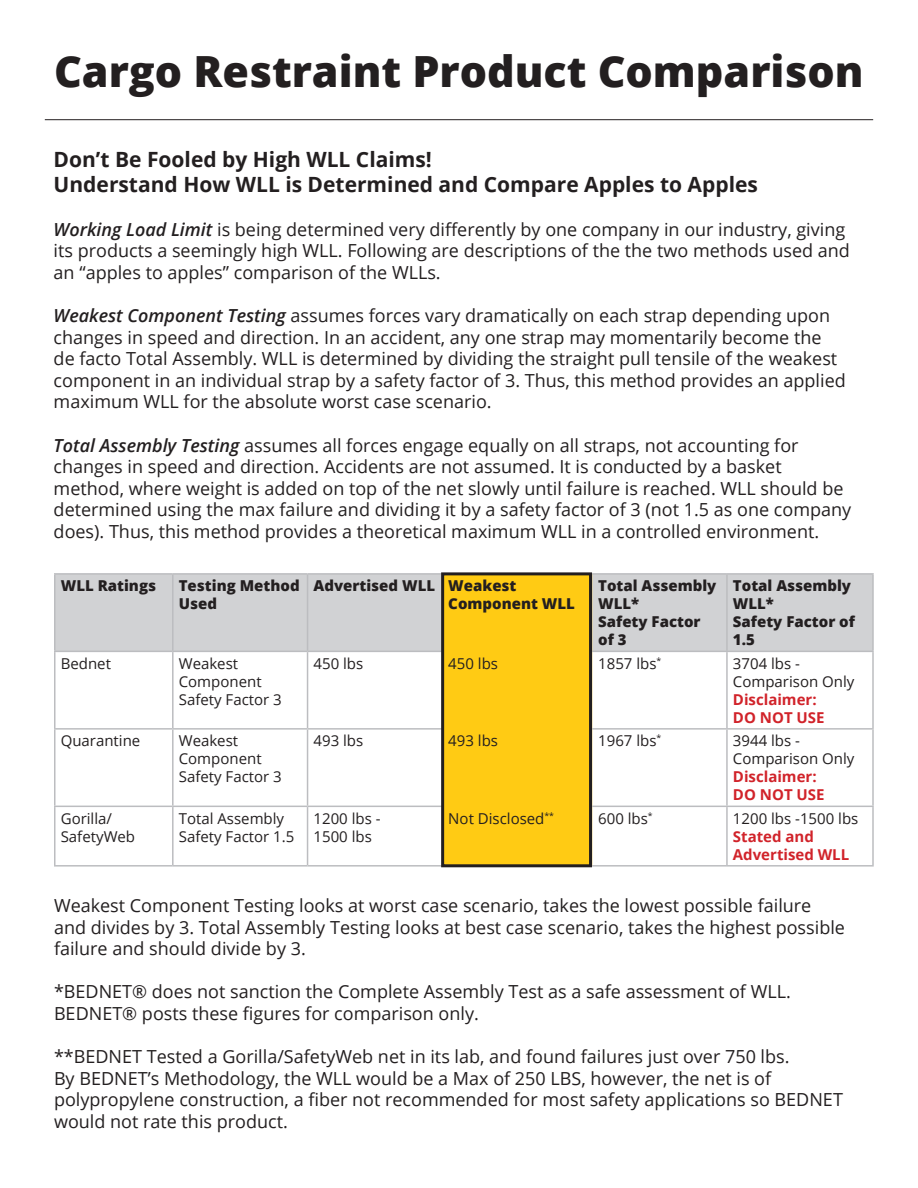
<style>
.page{position:relative;width:918px;height:1188px;background:#fff}
.page>*{position:absolute;margin:0;border:0;box-sizing:border-box;transform-origin:0 0}
.t1{font:800 43.05px "Open Sans";color:#231f20}
.t2{font:700 21px "Open Sans";color:#231f20}
.t3{font:18px/21.6px "Open Sans";color:#231f20}
.t4{font:15px/18px "Open Sans";color:#231f20}
.t5{font:800 15px/18px "Open Sans";color:#231f20}
.t6{font:700 15px "Open Sans";color:#d1232a}
.s1{font-weight:600;font-style:italic}
</style>
<div class="page">
<hr style="left:45px;top:119px;width:828px;height:1px;background:#231f20">
<div style="left:56px;top:575px;width:816px;height:76px;background:#d1d2d4"></div>
<div style="left:445px;top:576px;width:143px;height:287px;background:#ffcb14"></div>
<hr style="left:54px;top:573px;width:119px;height:2px;background:#bcbdc0">
<hr style="left:54px;top:575px;width:2px;height:76px;background:#bcbdc0">
<hr style="left:173px;top:573px;width:135px;height:2px;background:#bcbdc0">
<hr style="left:172px;top:575px;width:2px;height:76px;background:#bcbdc0">
<hr style="left:308px;top:573px;width:134px;height:2px;background:#bcbdc0">
<hr style="left:307px;top:575px;width:1px;height:76px;background:#bcbdc0">
<hr style="left:592px;top:573px;width:135px;height:2px;background:#bcbdc0">
<hr style="left:727px;top:573px;width:147px;height:2px;background:#bcbdc0">
<hr style="left:726px;top:575px;width:2px;height:76px;background:#bcbdc0">
<hr style="left:872px;top:575px;width:2px;height:76px;background:#bcbdc0">
<hr style="left:54px;top:651px;width:119px;height:1px;background:#bcbdc0">
<hr style="left:54px;top:652px;width:2px;height:76px;background:#bcbdc0">
<hr style="left:173px;top:651px;width:135px;height:1px;background:#bcbdc0">
<hr style="left:172px;top:652px;width:2px;height:76px;background:#bcbdc0">
<hr style="left:308px;top:651px;width:134px;height:1px;background:#bcbdc0">
<hr style="left:307px;top:652px;width:1px;height:76px;background:#bcbdc0">
<hr style="left:592px;top:651px;width:135px;height:1px;background:#bcbdc0">
<hr style="left:727px;top:651px;width:147px;height:1px;background:#bcbdc0">
<hr style="left:726px;top:652px;width:2px;height:76px;background:#bcbdc0">
<hr style="left:872px;top:652px;width:2px;height:76px;background:#bcbdc0">
<hr style="left:54px;top:728px;width:119px;height:2px;background:#bcbdc0">
<hr style="left:54px;top:730px;width:2px;height:76px;background:#bcbdc0">
<hr style="left:173px;top:728px;width:135px;height:2px;background:#bcbdc0">
<hr style="left:172px;top:730px;width:2px;height:76px;background:#bcbdc0">
<hr style="left:308px;top:728px;width:134px;height:2px;background:#bcbdc0">
<hr style="left:307px;top:730px;width:1px;height:76px;background:#bcbdc0">
<hr style="left:592px;top:728px;width:135px;height:2px;background:#bcbdc0">
<hr style="left:727px;top:728px;width:147px;height:2px;background:#bcbdc0">
<hr style="left:726px;top:730px;width:2px;height:76px;background:#bcbdc0">
<hr style="left:872px;top:730px;width:2px;height:76px;background:#bcbdc0">
<hr style="left:54px;top:806px;width:119px;height:1px;background:#bcbdc0">
<hr style="left:54px;top:807px;width:2px;height:58px;background:#bcbdc0">
<hr style="left:173px;top:806px;width:135px;height:1px;background:#bcbdc0">
<hr style="left:172px;top:807px;width:2px;height:58px;background:#bcbdc0">
<hr style="left:308px;top:806px;width:134px;height:1px;background:#bcbdc0">
<hr style="left:307px;top:807px;width:1px;height:58px;background:#bcbdc0">
<hr style="left:592px;top:806px;width:135px;height:1px;background:#bcbdc0">
<hr style="left:727px;top:806px;width:147px;height:1px;background:#bcbdc0">
<hr style="left:726px;top:807px;width:2px;height:58px;background:#bcbdc0">
<hr style="left:872px;top:807px;width:2px;height:58px;background:#bcbdc0">
<hr style="left:54px;top:865px;width:119px;height:2px;background:#bcbdc0">
<hr style="left:173px;top:865px;width:135px;height:2px;background:#bcbdc0">
<hr style="left:308px;top:865px;width:134px;height:2px;background:#bcbdc0">
<hr style="left:592px;top:865px;width:135px;height:2px;background:#bcbdc0">
<hr style="left:727px;top:865px;width:147px;height:2px;background:#bcbdc0">
<div style="left:441px;top:572px;width:151px;height:295px;border:3px solid #231f20"></div>
<p class="t1" style="left:54px;top:38px;width:811px">Cargo Restraint Product Comparison</p>
<p class="t2" style="left:54px;top:145px;width:380px">Don’t Be Fooled by High WLL Claims!</p>
<p class="t2" style="left:54px;top:170px;width:706px">Understand How WLL is Determined and Compare Apples to Apples</p>
<p class="t3" style="left:54px;top:218px;width:798px"><span class="s1">Working Load Limit</span> is being determined very differently by one company in our industry, giving its products a seemingly high WLL. Following are descriptions of the the two methods used and an “apples to apples” comparison of the WLLs.</p>
<p class="t3" style="left:54px;top:304px;width:794px"><span class="s1">Weakest Component Testing</span> assumes forces vary dramatically on each strap depending upon changes in speed and direction. In an accident, any one strap may momentarily become the de facto Total Assembly. WLL is determined by dividing the straight pull tensile of the weakest component in an individual strap by a safety factor of 3. Thus, this method provides an applied maximum WLL for the absolute worst case scenario.</p>
<p class="t3" style="left:54px;top:434px;width:799px"><span class="s1">Total Assembly Testing</span> assumes all forces engage equally on all straps, not accounting for changes in speed and direction. Accidents are not assumed. It is conducted by a basket method, where weight is added on top of the net slowly until failure is reached. WLL should be determined using the max failure and dividing it by a safety factor of 3 (not 1.5 as one company does). Thus, this method provides a theoretical maximum WLL in a controlled environment.</p>
<p class="t5" style="left:61px;top:576px;width:97px">WLL Ratings</p>
<p class="t5" style="left:179px;top:576px;width:122px">Testing Method<br>Used</p>
<p class="t5" style="left:314px;top:576px;width:123px">Advertised WLL</p>
<p class="t5" style="left:448px;top:576px;width:128px">Weakest<br>Component WLL</p>
<p class="t5" style="left:598px;top:576px;width:120px">Total Assembly<br>WLL*</p>
<p class="t5" style="left:598px;top:612px;width:104px">Safety Factor of 3</p>
<p class="t5" style="left:733px;top:576px;width:120px">Total Assembly<br>WLL*</p>
<p class="t5" style="left:733px;top:612px;width:124px">Safety Factor of<br>1.5</p>
<p class="t4" style="left:61px;top:654px;width:52px">Bednet</p>
<p class="t4" style="left:179px;top:654px;width:84px">Weakest<br>Component</p>
<p class="t4" style="left:179px;top:690px;width:105px">Safety Factor 3</p>
<p class="t4" style="left:61px;top:732px;width:81px">Quarantine</p>
<p class="t4" style="left:179px;top:732px;width:84px">Weakest<br>Component</p>
<p class="t4" style="left:179px;top:768px;width:105px">Safety Factor 3</p>
<p class="t4" style="left:314px;top:654px;width:51px">450 lbs</p>
<p class="t4" style="left:448px;top:654px;width:51px">450 lbs</p>
<p class="t4" style="left:598px;top:654px;width:65px">1857 lbs<sup>*</sup></p>
<p class="t4" style="left:733px;top:654px;width:123px">3704 lbs -<br>Comparison Only</p>
<p class="t6" style="left:733px;top:689px;width:85px">Disclaimer:</p>
<p class="t6" style="left:733px;top:707px;width:93px">DO NOT USE</p>
<p class="t4" style="left:314px;top:732px;width:51px">493 lbs</p>
<p class="t4" style="left:448px;top:732px;width:51px">493 lbs</p>
<p class="t4" style="left:598px;top:732px;width:65px">1967 lbs<sup>*</sup></p>
<p class="t4" style="left:733px;top:732px;width:123px">3944 lbs -<br>Comparison Only</p>
<p class="t6" style="left:733px;top:766px;width:85px">Disclaimer:</p>
<p class="t6" style="left:733px;top:784px;width:93px">DO NOT USE</p>
<p class="t4" style="left:448px;top:809px;width:107px">Not Disclosed<sup>**</sup></p>
<p class="t4" style="left:598px;top:809px;width:56px">600 lbs<sup>*</sup></p>
<p class="t4" style="left:733px;top:809px;width:127px">1200 lbs -1500 lbs</p>
<p class="t6" style="left:733px;top:826px;width:83px">Stated and</p>
<p class="t6" style="left:733px;top:844px;width:118px">Advertised WLL</p>
<p class="t3" style="left:54px;top:894px;width:793px">Weakest Component Testing looks at worst case scenario, takes the lowest possible failure and divides by 3. Total Assembly Testing looks at best case scenario, takes the highest possible failure and should divide by 3.</p>
<p class="t3" style="left:54px;top:981px;width:738px">*BEDNET® does not sanction the Complete Assembly Test as a safe assessment of WLL.<br>BEDNET® posts these figures for comparison only.</p>
<p class="t3" style="left:54px;top:1045px;width:790px">**BEDNET Tested a Gorilla/SafetyWeb net in its lab, and found failures just over 750 lbs.<br>By BEDNET’s Methodology, the WLL would be a Max of 250 LBS, however, the net is of polypropylene construction, a fiber not recommended for most safety applications so BEDNET would not rate this product.</p>
<p class="t4" style="left:61px;top:809px;width:53px">Gorilla/</p>
<p class="t4" style="left:61px;top:827px;width:76px">SafetyWeb</p>
<p class="t4" style="left:179px;top:809px;width:107px">Total Assembly</p>
<p class="t4" style="left:179px;top:827px;width:117px">Safety Factor 1.5</p>
<p class="t4" style="left:314px;top:809px;width:69px">1200 lbs -</p>
<p class="t4" style="left:314px;top:827px;width:60px">1500 lbs</p>
</div>
